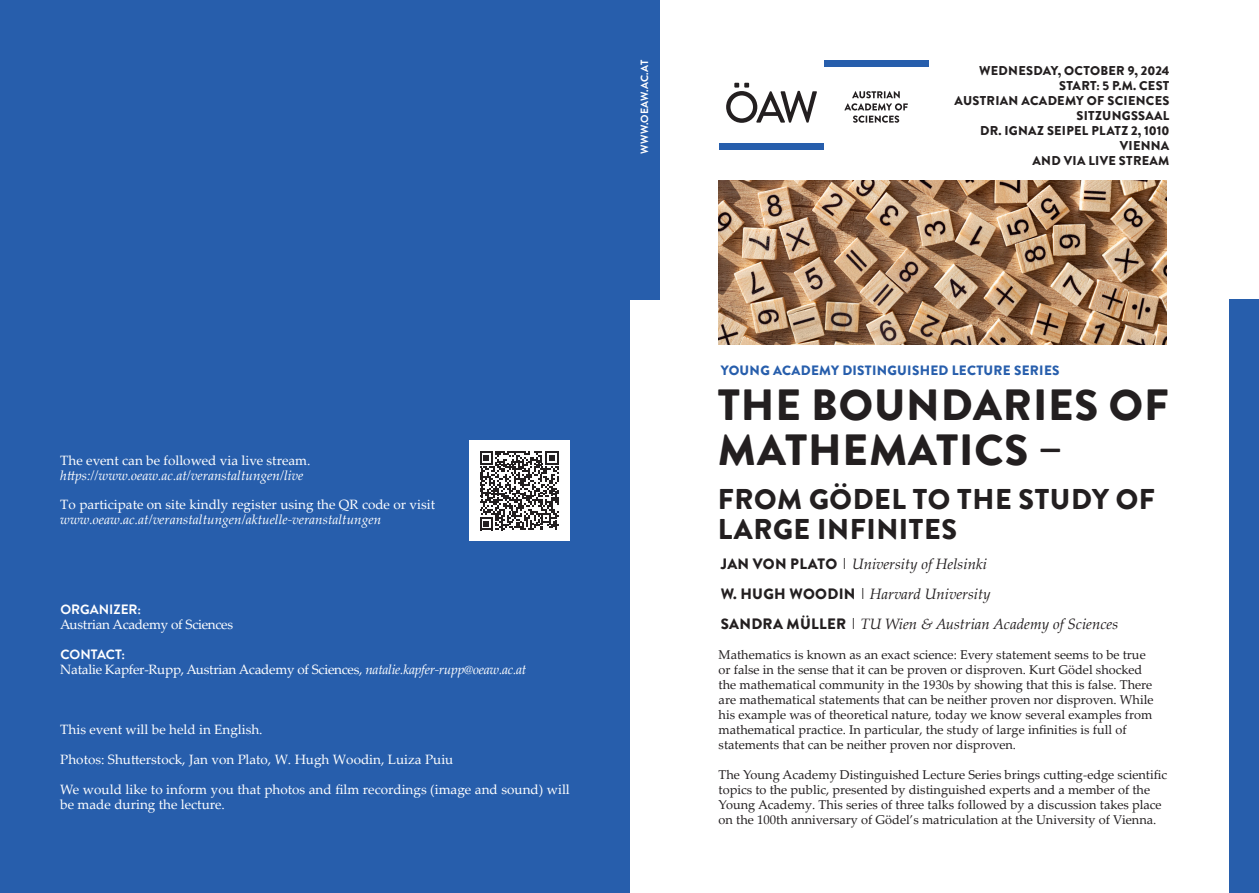
<style>
.page{position:relative;width:1259px;height:893px;background:#fff}
.page>*{position:absolute;margin:0;border:0;box-sizing:border-box;transform-origin:0 0}
.t1{font:900 43.5px/45px "Brandon Grotesque";letter-spacing:.02em;color:#231f20}
.t2{font:900 28.5px/30px "Brandon Grotesque";letter-spacing:.02em;color:#231f20}
.t3{font:italic 15px "Palatino Linotype";color:#231f20}
.t4{font:13.5px/15px "Palatino Linotype";color:#fff}
.t5{font:13.5px "Palatino Linotype";letter-spacing:-.02em;color:#fff}
.t6{font:italic 13.5px "Palatino Linotype";color:#fff}
.t7{font:900 13.5px "Brandon Grotesque";letter-spacing:.02em;color:#275eac}
.t8{font:700 13.5px "Brandon Grotesque";color:#fff}
.t9{font:12.75px/15px "Palatino Linotype";color:#231f20}
.t10{font:900 12.75px/15px "Brandon Grotesque";letter-spacing:.02em;color:#231f20;text-align:right}
.t11{font:700 10.5px "Brandon Grotesque";letter-spacing:.02em;color:#fff}
.s1{font-style:italic}
.s2{font-family:"Brandon Grotesque";font-weight:900;font-style:normal}
.s3{font-style:normal}
</style>
<div class="page">
<div style="left:1229px;top:300px;width:30px;height:593px;background:#275eac"></div>
<img style="left:718px;top:181px;width:448px;height:164px">
<div style="left:0;top:0;width:629px;height:893px;background:#275eac"></div>
<div style="left:469px;top:440px;width:100px;height:101px;background:#fff"></div>
<svg style="left:480px;top:451px;width:79px;height:79px"></svg>
<div style="left:617px;top:0;width:42px;height:300px;background:#275eac"></div>
<div style="left:719px;top:143px;width:105px;height:7px;background:#275eac"></div>
<div style="left:824px;top:60px;width:104px;height:7px;background:#275eac"></div>
<svg style="left:726px;top:83px;width:91px;height:40px"></svg>
<svg style="left:844px;top:91px;width:64px;height:32px"></svg>
<p class="t11" style="left:637px;top:154px;width:95px;rotate:-90deg">WWW.OEAW.AC.AT</p>
<p class="t10" style="left:979px;top:63px;width:192px">WEDNESDAY, OCTOBER 9, 2024</p>
<p class="t10" style="left:1059px;top:78px;width:112px">START: 5 P.M. CEST</p>
<p class="t10" style="left:954px;top:93px;width:216px">AUSTRIAN ACADEMY OF SCIENCES</p>
<p class="t10" style="left:1076px;top:108px;width:94px">SITZUNGSSAAL</p>
<p class="t10" style="left:980px;top:123px;width:191px">DR. IGNAZ SEIPEL PLATZ 2, 1010<br>VIENNA</p>
<p class="t10" style="left:1032px;top:153px;width:138px">AND VIA LIVE STREAM</p>
<p class="t4" style="left:60px;top:452px;width:252px">The event can be followed via live stream.</p>
<p class="t6" style="left:60px;top:465px;width:244px">https://www.oeaw.ac.at/veranstaltungen/live</p>
<p class="t4" style="left:60px;top:497px;width:376px">To participate on site kindly register using the QR code or visit</p>
<p class="t6" style="left:60px;top:510px;width:322px">www.oeaw.ac.at/veranstaltungen/aktuelle-veranstaltungen</p>
<p class="t8" style="left:60px;top:600px;width:82px">ORGANIZER:</p>
<p class="t5" style="left:60px;top:615px;width:174px">Austrian Academy of Sciences</p>
<p class="t8" style="left:60px;top:645px;width:66px">CONTACT:</p>
<p class="t5" style="left:60px;top:660px;width:467px">Natalie Kapfer-Rupp, Austrian Academy of Sciences, <span class="s1">natalie.kapfer-rupp@oeaw.ac.at</span></p>
<p class="t4" style="left:60px;top:722px;width:204px">This event will be held in English.</p>
<p class="t4" style="left:60px;top:752px;width:394px">Photos: Shutterstock, Jan von Plato, W. Hugh Woodin, Luiza Puiu</p>
<p class="t4" style="left:60px;top:781px;width:511px">We would like to inform you that photos and film recordings (image and sound) will be made during the lecture.</p>
<p class="t7" style="left:720px;top:360px;width:340px">YOUNG ACADEMY DISTINGUISHED LECTURE SERIES</p>
<p class="t1" style="left:718px;top:383px;width:452px">THE BOUNDARIES OF<br>MATHEMATICS –</p>
<p class="t2" style="left:718px;top:485px;width:438px">FROM GÖDEL TO THE STUDY OF<br>LARGE INFINITES</p>
<p class="t3" style="left:720px;top:554px;width:268px"><span class="s2">JAN VON PLATO</span> <span class="s3">|</span> University of Helsinki</p>
<p class="t3" style="left:720px;top:584px;width:271px"><span class="s2">W. HUGH WOODIN</span> <span class="s3">|</span> Harvard University</p>
<p class="t3" style="left:720px;top:614px;width:399px"><span class="s2">SANDRA MÜLLER</span> <span class="s3">|</span> TU Wien &amp; Austrian Academy of Sciences</p>
<p class="t9" style="left:718px;top:647px;width:436px">Mathematics is known as an exact science: Every statement seems to be true or false in the sense that it can be proven or disproven. Kurt Gödel shocked the mathematical community in the 1930s by showing that this is false. There are mathematical statements that can be neither proven nor disproven. While his example was of theoretical nature, today we know several examples from mathematical practice. In particular, the study of large infinities is full of statements that can be neither proven nor disproven.</p>
<p class="t9" style="left:718px;top:767px;width:450px">The Young Academy Distinguished Lecture Series brings cutting-edge scientific topics to the public, presented by distinguished experts and a member of the Young Academy. This series of three talks followed by a discussion takes place on the 100th anniversary of Gödel’s matriculation at the University of Vienna.</p>
</div>
